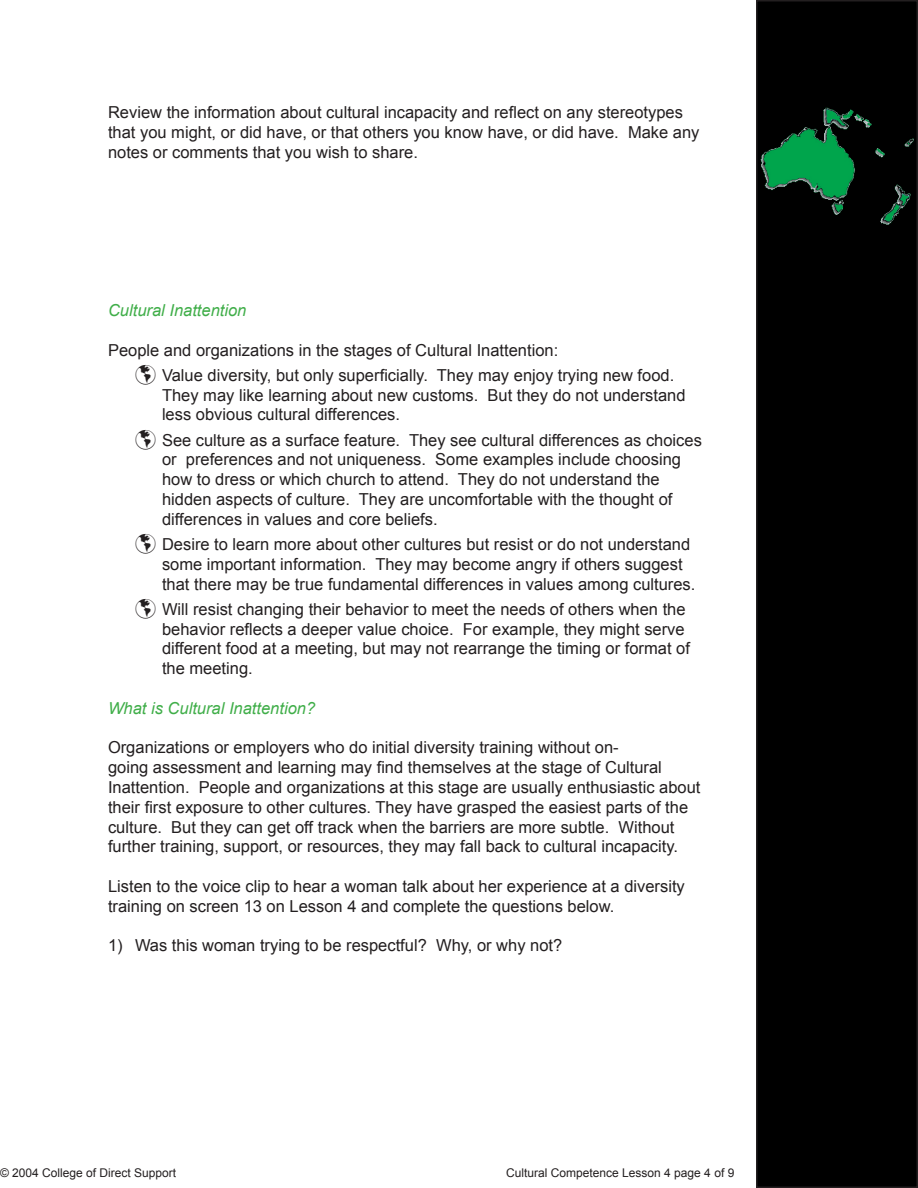
<style>
.page{position:relative;width:918px;height:1188px;background:#fff}
.page>*{position:absolute;margin:0;border:0;box-sizing:border-box;transform-origin:0 0}
.t1{font:16.5px/19.8px "Arial";color:#231f20}
.t2{font:italic 16.5px "Arial";color:#40ae49}
.t3{font:12px "Arial";color:#231f20}
</style>
<div class="page">
<div style="left:757px;top:1px;width:160px;height:1186px;background:#000"></div>
<div style="left:756px;top:0;width:162px;height:1188px;border:2px solid #231f20"></div>
<img style="left:756px;top:106px;width:162px;height:122px">
<p class="t1" style="left:108px;top:102px;width:593px">Review the information about cultural incapacity and reflect on any stereotypes that you might, or did have, or that others you know have, or did have. Make any notes or comments that you wish to share.</p>
<p class="t2" style="left:108px;top:300px;width:140px">Cultural Inattention</p>
<p class="t1" style="left:108px;top:340px;width:452px">People and organizations in the stages of Cultural Inattention:</p>
<p class="t1" style="left:162px;top:365px;width:525px;text-indent:-27px">☑ Value diversity, but only superficially. They may enjoy trying new food.<br>They may like learning about new customs. But they do not understand less obvious cultural differences.</p>
<p class="t1" style="left:162px;top:430px;width:541px;text-indent:-27px">☑ See culture as a surface feature. They see cultural differences as choices or preferences and not uniqueness. Some examples include choosing how to dress or which church to attend. They do not understand the hidden aspects of culture. They are uncomfortable with the thought of differences in values and core beliefs.</p>
<p class="t1" style="left:162px;top:534px;width:535px;text-indent:-27px">☑ Desire to learn more about other cultures but resist or do not understand some important information. They may become angry if others suggest that there may be true fundamental differences in values among cultures.</p>
<p class="t1" style="left:162px;top:599px;width:529px;text-indent:-27px">☑ Will resist changing their behavior to meet the needs of others when the behavior reflects a deeper value choice. For example, they might serve different food at a meeting, but may not rearrange the timing or format of the meeting.</p>
<p class="t2" style="left:108px;top:697px;width:209px">What is Cultural Inattention?</p>
<p class="t1" style="left:108px;top:738px;width:594px">Organizations or employers who do initial diversity training without on-<br>going assessment and learning may find themselves at the stage of Cultural Inattention. People and organizations at this stage are usually enthusiastic about their first exposure to other cultures. They have grasped the easiest parts of the culture. But they can get off track when the barriers are more subtle. Without further training, support, or resources, they may fall back to cultural incapacity.</p>
<p class="t1" style="left:108px;top:876px;width:578px">Listen to the voice clip to hear a woman talk about her experience at a diversity training on screen 13 on Lesson 4 and complete the questions below.</p>
<p class="t1" style="left:108px;top:936px;width:456px">1) Was this woman trying to be respectful? Why, or why not?</p>
<p class="t3" style="left:0;top:1165px;width:178px">© 2004 College of Direct Support</p>
<p class="t3" style="left:506px;top:1165px;width:230px">Cultural Competence Lesson 4 page 4 of 9</p>
</div>
